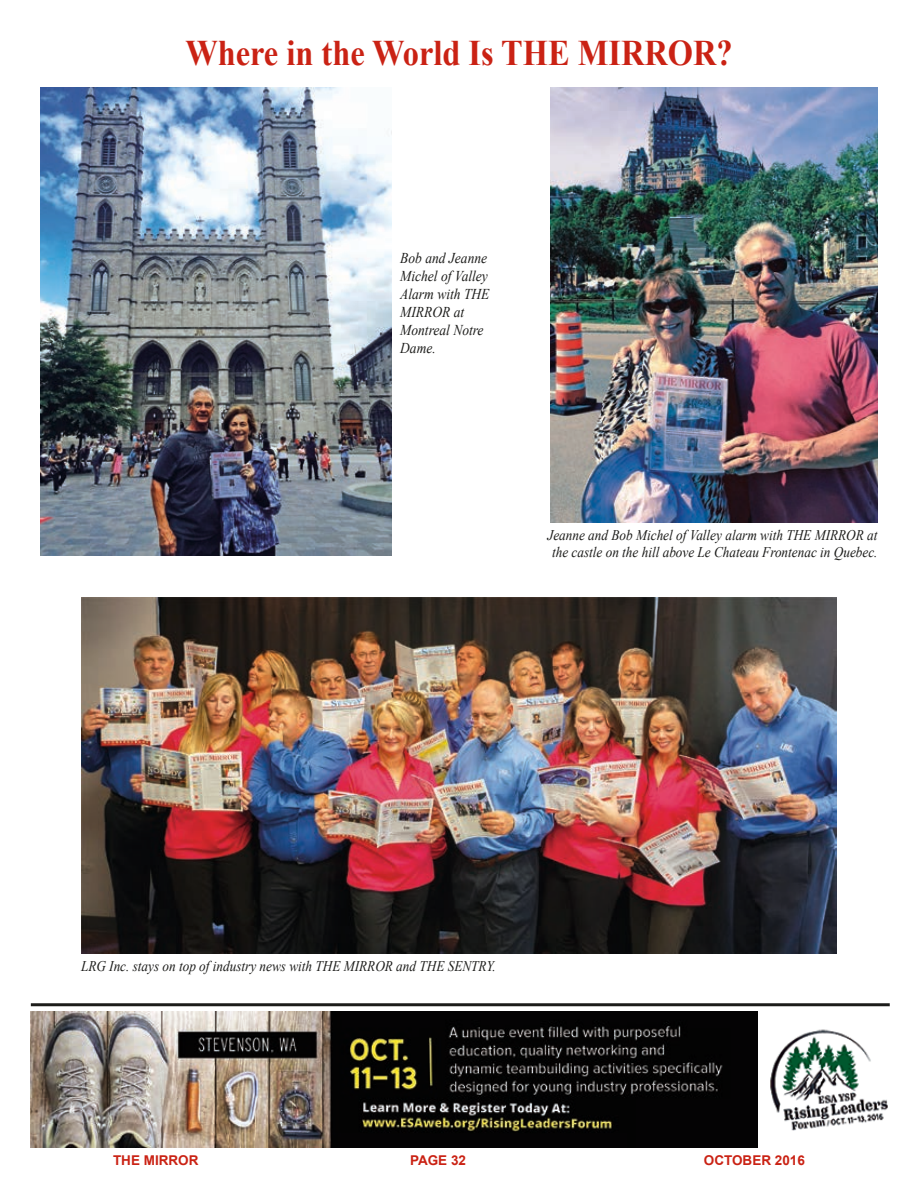
<style>
.page{position:relative;width:918px;height:1188px;background:#fff}
.page>*{position:absolute;margin:0;border:0;box-sizing:border-box;transform-origin:0 0}
.t1{font:700 36px "Times New Roman";color:#ca2214;scale:.9 1}
.t2{font:italic 15px/18px "Times New Roman";color:#1c1c1a;scale:.9 1}
.t3{font:italic 14.7px/17.7px "Times New Roman";color:#1c1c1a;text-align:center;scale:.9 1}
.t4{font:700 13.5px "Arial";color:#ca2214}
</style>
<div class="page">
<img style="left:551px;top:87px;width:327px;height:436px">
<img style="left:40px;top:87px;width:352px;height:468px">
<img style="left:81px;top:598px;width:756px;height:356px">
<img style="left:31px;top:1012px;width:726px;height:136px">
<img style="left:770px;top:1029px;width:118px;height:102px">
<hr style="left:31px;top:1003px;width:859px;height:3px;background:#1c1c1a">
<h1 class="t1" style="left:185px;top:28px;width:610px">Where in the World Is THE MIRROR?</h1>
<p class="t2" style="left:400px;top:249px;width:101px">Bob and Jeanne<br>Michel of Valley<br>Alarm with THE<br>MIRROR at<br>Montreal Notre<br>Dame.</p>
<p class="t3" style="left:548px;top:526px;width:368px">Jeanne and Bob Michel of Valley alarm with THE MIRROR at the castle on the hill above Le Chateau Frontenac in Quebec.</p>
<p class="t3" style="left:81px;top:957px;width:463px">LRG Inc. stays on top of industry news with THE MIRROR and THE SENTRY.</p>
<p class="t4" style="left:113px;top:1152px;width:87px">THE MIRROR</p>
<p class="t4" style="left:410px;top:1152px;width:58px">PAGE 32</p>
<p class="t4" style="left:704px;top:1152px;width:103px">OCTOBER 2016</p>
</div>
